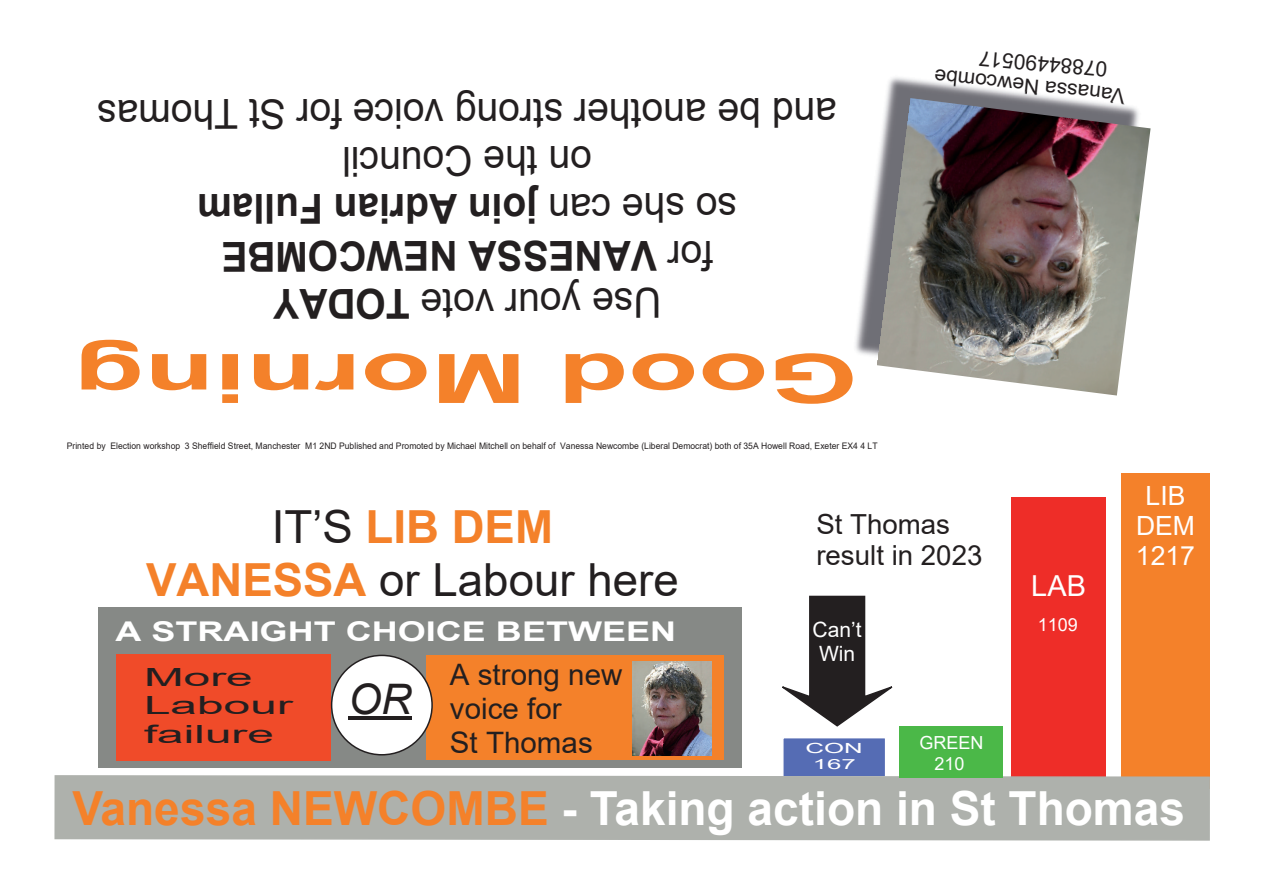
<style>
.page{position:relative;width:1266px;height:896px;background:#fff}
.page>*{position:absolute;margin:0;border:0;box-sizing:border-box;transform-origin:0 0}
.t1{font:700 68.25px "Arial";color:#f4812a;scale:1.68 1}
.t2{font:700 46.95px "Arial";color:#fff}
.t3{font:45.6px/52.2px "Arial";color:#231f20;text-align:center}
.t4{font:italic 42px "Arial";color:#231f20}
.t5{font:41.25px/47.4px "Arial";color:#231f20;text-align:center;scale:.94 1}
.t6{font:29.55px/33.9px "Arial";color:#231f20}
.t7{font:28.95px "Arial";color:#fff}
.t8{font:27.6px/31.7px "Arial";color:#231f20}
.t9{font:700 27.15px "Arial";color:#fff;scale:1.32 1}
.t10{font:26.4px/30.3px "Arial";color:#fff;text-align:center}
.t11{font:25.05px/28.7px "Arial";color:#231f20;scale:1.91 1}
.t12{font:21px "Arial";color:#231f20}
.t13{font:21px/24.2px "Arial";color:#fff;text-align:center}
.t14{font:18px/20.7px "Arial";color:#fff;text-align:center}
.t15{font:13.95px/16px "Arial";color:#fff;text-align:center;scale:1.84 1}
.t16{font:9px "Arial";color:#231f20;scale:.95 1}
.s1{font-weight:700}
.s2{font-weight:700;color:#f4812a}
.s3{color:#f4812a}
</style>
<div class="page">
<div style="left:1120px;top:473px;width:89px;height:315px;background:#f4812a"></div>
<div style="left:1011px;top:497px;width:94px;height:291px;background:#ee2d28"></div>
<div style="left:782px;top:736px;width:104px;height:41px;background:#556cb4;border:2px solid #fff"></div>
<div style="left:54px;top:774px;width:1156px;height:67px;background:#aeb1ac"></div>
<svg style="left:782px;top:595px;width:111px;height:132px"></svg>
<div style="left:899px;top:726px;width:104px;height:51px;background:#4bb848"></div>
<div style="left:98px;top:607px;width:643px;height:161px;background:#868986"></div>
<div style="left:116px;top:654px;width:215px;height:106px;background:#f04b29"></div>
<div style="left:426px;top:655px;width:298px;height:104px;background:#f4812a"></div>
<div style="left:331px;top:655px;width:101px;height:99px;background:#fff;border-radius:50%"></div>
<div style="left:331px;top:654px;width:102px;height:101px;border:2px solid #231f20;border-radius:50%"></div>
<hr style="left:348px;top:716px;width:63px;height:3px;background:#231f20">
<img style="left:632px;top:661px;width:79px;height:94px">
<img style="left:855px;top:77px;width:296px;height:319px">
<img style="left:876px;top:98px;width:274px;height:297px">
<h3 class="t5" style="left:836px;top:323px;width:788px;rotate:180deg">Use your vote <span class="s1">TODAY<br></span>for <span class="s1">VANESSA NEWCOMBE<br></span>so she can <span class="s1">join Adrian Fullam<br></span>on the Council<br>and be another strong voice for St Thomas</h3>
<h1 class="t1" style="left:858px;top:404px;width:468px;rotate:-180deg">Good Morning</h1>
<h3 class="t12" style="left:1106px;top:77px;width:130px;rotate:-175deg">07884490517</h3>
<h3 class="t12" style="left:1123px;top:104px;width:193px;rotate:-174deg">Vanassa Newcombe</h3>
<p class="t16" style="left:67px;top:442px;width:855px">Printed by Election workshop 3 Sheffield Street, Manchester M1 2ND Published and Promoted by Michael Mitchell on behalf of Vanessa Newcombe (Liberal Democrat) both of 35A Howell Road, Exeter EX4 4 LT</p>
<h3 class="t3" style="left:146px;top:505px;width:534px">IT’S <span class="s2">LIB DEM<br>VANESSA</span> or Labour here</h3>
<h3 class="t9" style="left:115px;top:621px;width:426px">A STRAIGHT CHOICE BETWEEN</h3>
<h3 class="t11" style="left:144px;top:665px;width:79px">More<br>Labour failure</h3>
<h3 class="t6" style="left:450px;top:660px;width:174px">A strong new voice for<br>St Thomas</h3>
<h3 class="t4" style="left:348px;top:683px;width:65px">OR</h3>
<h3 class="t8" style="left:816px;top:510px;width:168px">St Thomas result in 2023</h3>
<h3 class="t13" style="left:812px;top:619px;width:51px">Can’t<br>Win</h3>
<h3 class="t15" style="left:805px;top:741px;width:33px">CON<br>167</h3>
<h3 class="t14" style="left:919px;top:734px;width:66px">GREEN<br>210</h3>
<h3 class="t7" style="left:1031px;top:574px;width:56px">LAB</h3>
<h3 class="t14" style="left:1037px;top:615px;width:42px">1109</h3>
<h3 class="t10" style="left:1135px;top:482px;width:61px">LIB<br>DEM<br>1217</h3>
<h2 class="t2" style="left:72px;top:790px;width:1114px"><span class="s3">Vanessa NEWCOMBE</span> - Taking action in St Thomas</h2>
</div>
